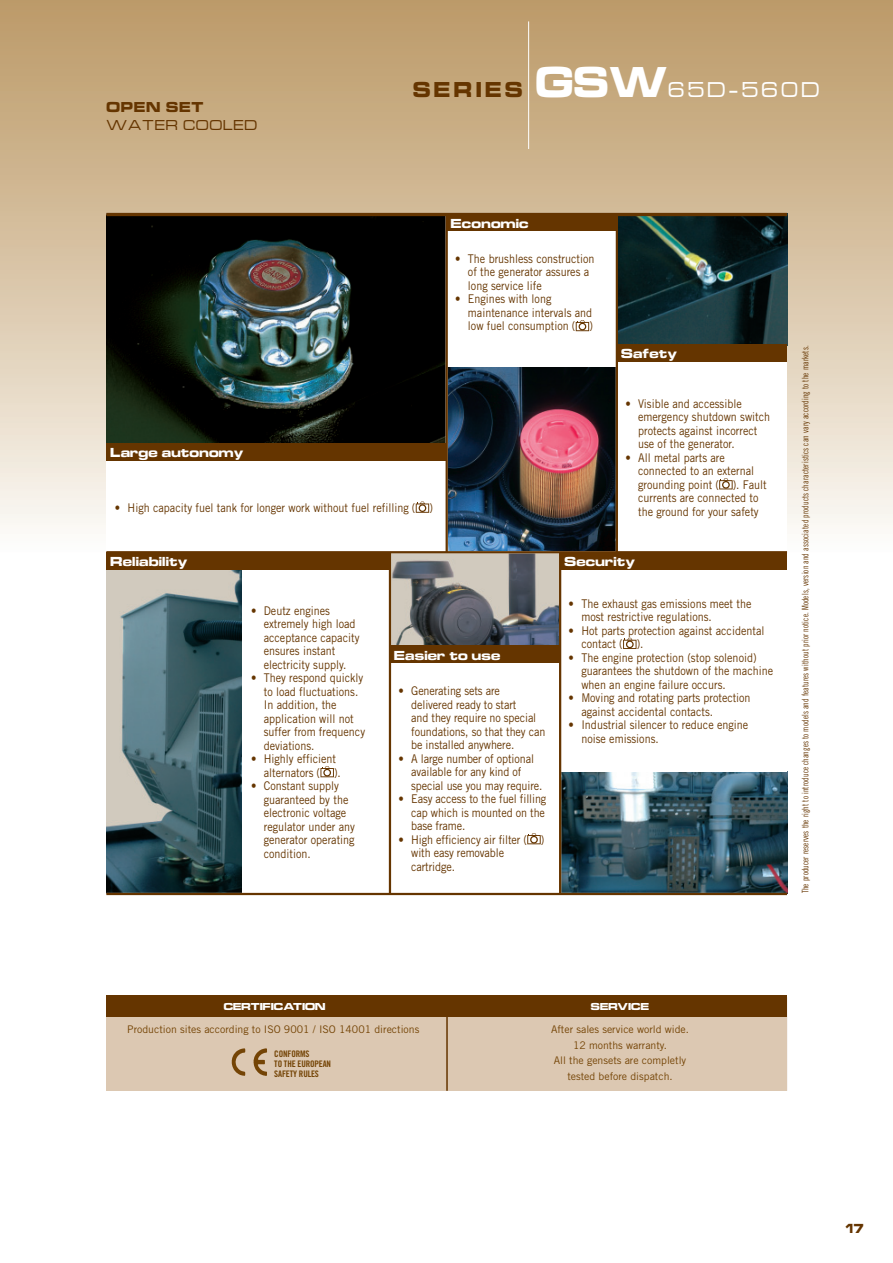
<style>
.page{position:relative;width:893px;height:1263px;background:#fff}
.page>*{position:absolute;margin:0;border:0;box-sizing:border-box;transform-origin:0 0}
.t1{font:22.5px "Microgrammace";letter-spacing:.18em;color:#fff;scale:.9 1}
.t2{font:700 22.5px "Microgrammace";letter-spacing:.18em;color:#653500;scale:.9 1}
.t3{font:15px "Microgrammace";letter-spacing:.065em;color:#653500;scale:.94 1}
.t4{font:700 15px "Microgrammace";letter-spacing:.065em;color:#653500;scale:.94 1}
.t5{font:700 13.65px "Microgrammace";color:#fff}
.t6{font:700 13.5px "Microgrammace";color:#653500;scale:.9 1}
.t7{font:12px/13.5px "Trade Gothic";color:#653500;scale:.9 1}
.t8{font:10.5px/15.5px "Trade Gothic";color:#744405;text-align:center}
.t9{font:700 10.5px "Microgrammace";letter-spacing:-.01em;color:#fff}
.t10{font:9px "Trade Gothic Cond Eighteen";letter-spacing:.025em;color:#653500;scale:.86 1}
.t11{font:9px/10.1px "Trade Gothic Bold Cond Twenty";letter-spacing:-.015em;color:#744405}
.s1{font-family:"Microgramma Bld";font-size:45px}
</style>
<div class="page">
<svg style="left:0;top:0;width:892px;height:553px;background:#cfb793"></svg>
<hr style="left:528px;top:21px;width:1px;height:128px;background:#fff">
<img style="left:106px;top:216px;width:339px;height:227px">
<img style="left:448px;top:367px;width:167px;height:184px">
<img style="left:391px;top:553px;width:168px;height:93px">
<img style="left:561px;top:772px;width:226px;height:121px">
<img style="left:618px;top:216px;width:169px;height:129px">
<img style="left:106px;top:569px;width:136px;height:324px">
<div style="left:106px;top:461px;width:340px;height:91px;background:#fff"></div>
<svg style="left:416px;top:502px;width:13px;height:11px"></svg>
<div style="left:446px;top:231px;width:171px;height:136px;background:#fff"></div>
<svg style="left:575px;top:320px;width:14px;height:11px"></svg>
<svg style="left:320px;top:766px;width:14px;height:11px"></svg>
<svg style="left:623px;top:638px;width:13px;height:11px"></svg>
<div style="left:106px;top:443px;width:340px;height:18px;background:#653500"></div>
<div style="left:446px;top:214px;width:171px;height:17px;background:#653500"></div>
<hr style="left:106px;top:214px;width:681px;height:2px;background:#653500">
<div style="left:390px;top:646px;width:170px;height:17px;background:#653500"></div>
<div style="left:560px;top:552px;width:227px;height:17px;background:#653500"></div>
<div style="left:617px;top:362px;width:170px;height:190px;background:#fff"></div>
<svg style="left:719px;top:478px;width:13px;height:11px"></svg>
<div style="left:617px;top:345px;width:170px;height:17px;background:#653500"></div>
<hr style="left:615px;top:214px;width:3px;height:338px;background:#653500">
<div style="left:106px;top:552px;width:284px;height:17px;background:#653500"></div>
<hr style="left:106px;top:213px;width:681px;height:2px;background:#653500">
<hr style="left:106px;top:551px;width:681px;height:2px;background:#653500">
<hr style="left:445px;top:214px;width:3px;height:338px;background:#653500">
<svg style="left:527px;top:833px;width:13px;height:11px"></svg>
<hr style="left:106px;top:893px;width:681px;height:2px;background:#653500">
<hr style="left:389px;top:552px;width:2px;height:341px;background:#653500">
<hr style="left:559px;top:552px;width:2px;height:341px;background:#653500">
<div style="left:106px;top:997px;width:681px;height:94px;background:#dcc8b2"></div>
<div style="left:106px;top:995px;width:681px;height:21px;background:#653500"></div>
<hr style="left:446px;top:999px;width:2px;height:92px;background:#653500">
<img style="left:231px;top:1048px;width:36px;height:28px">
<p class="t4" style="left:106px;top:102px;width:105px">OPEN SET</p>
<p class="t3" style="left:106px;top:120px;width:162px">WATER COOLED</p>
<h1 class="t2" style="left:413px;top:82px;width:124px">SERIES</h1>
<h1 class="t1" style="left:536px;top:82px;width:317px"><span class="s1">GSW</span>65D-560D</h1>
<p class="t5" style="left:451px;top:219px;width:79px">Economic</p>
<p class="t7" style="left:468px;top:253px;width:142px;text-indent:-13px">• The brushless construction of the generator assures a long service life</p>
<p class="t7" style="left:468px;top:294px;width:140px;text-indent:-13px">• Engines with long maintenance intervals and low fuel consumption ( )</p>
<p class="t5" style="left:111px;top:448px;width:135px">Large autonomy</p>
<p class="t7" style="left:115px;top:502px;width:355px">• High capacity fuel tank for longer work without fuel refilling ( )</p>
<p class="t5" style="left:111px;top:557px;width:79px">Reliability</p>
<p class="t7" style="left:264px;top:605px;width:108px;text-indent:-13px">• Deutz engines extremely high load acceptance capacity ensures instant electricity supply.</p>
<p class="t7" style="left:264px;top:672px;width:114px;text-indent:-13px">• They respond quickly to load fluctuations.<br>In addition, the application will not suffer from frequency deviations.</p>
<p class="t7" style="left:264px;top:753px;width:87px;text-indent:-13px">• Highly efficient alternators ( ).</p>
<p class="t7" style="left:264px;top:780px;width:103px;text-indent:-13px">• Constant supply guaranteed by the electronic voltage regulator under any generator operating condition.</p>
<p class="t5" style="left:394px;top:651px;width:108px">Easier to use</p>
<p class="t7" style="left:411px;top:685px;width:150px;text-indent:-13px">• Generating sets are<br>delivered ready to start<br>and they require no special foundations, so that they can be installed anywhere.</p>
<p class="t7" style="left:411px;top:753px;width:147px;text-indent:-13px">• A large number of optional available for any kind of special use you may require.</p>
<p class="t7" style="left:411px;top:793px;width:152px;text-align:justify;text-indent:-13px">• Easy access to the fuel filling cap which is mounted on the base frame.</p>
<p class="t7" style="left:411px;top:834px;width:149px;text-indent:-13px">• High efficiency air filter ( ) with easy removable cartridge.</p>
<p class="t5" style="left:621px;top:350px;width:58px">Safety</p>
<p class="t7" style="left:638px;top:398px;width:148px;text-indent:-13px">• Visible and accessible emergency shutdown switch protects against incorrect use of the generator.</p>
<p class="t7" style="left:638px;top:452px;width:144px;text-indent:-13px">• All metal parts are connected to an external grounding point ( ). Fault currents are connected to the ground for your safety</p>
<p class="t5" style="left:564px;top:557px;width:72px">Security</p>
<p class="t7" style="left:581px;top:598px;width:190px;text-indent:-13px">• The exhaust gas emissions meet the most restrictive regulations.</p>
<p class="t7" style="left:581px;top:625px;width:205px;text-indent:-13px">• Hot parts protection against accidental contact ( ).</p>
<p class="t7" style="left:581px;top:652px;width:214px;text-indent:-13px">• The engine protection (stop solenoid) guarantees the shutdown of the machine when an engine failure occurs.</p>
<p class="t7" style="left:581px;top:692px;width:189px;text-indent:-13px">• Moving and rotating parts protection against accidental contacts.</p>
<p class="t7" style="left:581px;top:719px;width:187px;text-indent:-13px">• Industrial silencer to reduce engine noise emissions.</p>
<p class="t10" style="left:802px;top:893px;width:639px;rotate:-90deg">The producer reserves the right to introduce changes to models and features without prior notice. Models, version and associated products characteristics can vary according to the markets.</p>
<p class="t9" style="left:224px;top:1003px;width:103px">CERTIFICATION</p>
<p class="t9" style="left:591px;top:1003px;width:60px">SERVICE</p>
<p class="t8" style="left:127px;top:1023px;width:293px">Production sites according to ISO 9001 / ISO 14001 directions</p>
<p class="t8" style="left:551px;top:1023px;width:139px">After sales service world wide.<br>12 months warranty.<br>All the gensets are completly tested before dispatch.</p>
<p class="t11" style="left:274px;top:1050px;width:58px">CONFORMS<br>TO THE EUROPEAN<br>SAFETY RULES</p>
<p class="t6" style="left:845px;top:1225px;width:22px">17</p>
</div>
